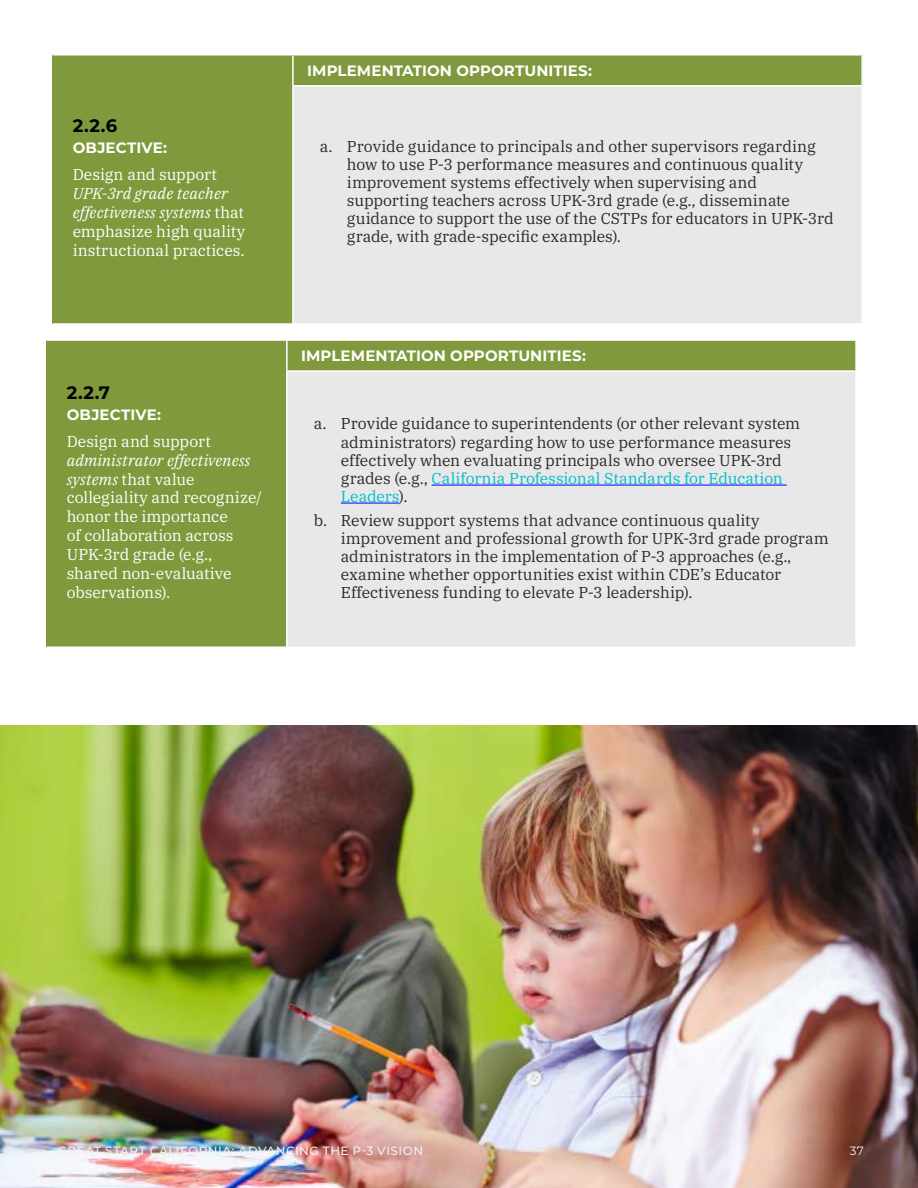
<style>
.page{position:relative;width:918px;height:1188px;background:#fff}
.page>*{position:absolute;margin:0;border:0;box-sizing:border-box;transform-origin:0 0}
.t1{font:700 18px "Montserrat";color:#000}
.t2{font:15.75px/18px "IBM Plex Serif";letter-spacing:-.005em;color:#2b2929}
.t3{font:15.75px/18.9px "IBM Plex Serif";color:#fff}
.t4{font:700 15px "Montserrat";letter-spacing:.01em;color:#fff}
.t5{font:500 12px "Montserrat";letter-spacing:.04em;color:#f2f2f5}
.t6{font:12px "Montserrat";color:#f2f2f5}
.s1{font-style:italic}
.s2{color:#00bfcc}
</style>
<div class="page">
<div style="left:52px;top:55px;width:241px;height:269px;background:#80993d"></div>
<div style="left:293px;top:55px;width:569px;height:31px;background:#80993d"></div>
<div style="left:293px;top:86px;width:569px;height:238px;background:#e8e8e8"></div>
<hr style="left:861px;top:56px;width:2px;height:29px;background:#fff">
<hr style="left:861px;top:87px;width:2px;height:236px;background:#fff">
<hr style="left:52px;top:54px;width:241px;height:2px;background:#fff">
<hr style="left:293px;top:54px;width:570px;height:2px;background:#fff">
<hr style="left:292px;top:56px;width:2px;height:29px;background:#fff">
<hr style="left:292px;top:85px;width:571px;height:2px;background:#fff">
<hr style="left:292px;top:87px;width:2px;height:236px;background:#fff">
<hr style="left:52px;top:323px;width:241px;height:2px;background:#fff">
<hr style="left:293px;top:323px;width:570px;height:2px;background:#fff">
<img style="left:0;top:726px;width:918px;height:462px">
<div style="left:46px;top:340px;width:241px;height:307px;background:#80993d"></div>
<div style="left:287px;top:340px;width:569px;height:31px;background:#80993d"></div>
<div style="left:287px;top:371px;width:569px;height:276px;background:#e8e8e8"></div>
<hr style="left:855px;top:341px;width:2px;height:29px;background:#fff">
<hr style="left:855px;top:372px;width:2px;height:274px;background:#fff">
<hr style="left:46px;top:339px;width:241px;height:2px;background:#fff">
<hr style="left:287px;top:339px;width:570px;height:2px;background:#fff">
<hr style="left:287px;top:646px;width:570px;height:2px;background:#fff">
<hr style="left:286px;top:341px;width:2px;height:29px;background:#fff">
<hr style="left:286px;top:370px;width:571px;height:2px;background:#fff">
<hr style="left:286px;top:372px;width:2px;height:274px;background:#fff">
<hr style="left:46px;top:646px;width:241px;height:2px;background:#fff">
<hr style="left:432px;top:485px;width:355px;height:1px;background:#00f">
<hr style="left:341px;top:503px;width:58px;height:1px;background:#00f">
<p class="t1" style="left:73px;top:113px;width:46px">2.2.6</p>
<p class="t4" style="left:73px;top:137px;width:96px">OBJECTIVE:</p>
<p class="t3" style="left:73px;top:164px;width:146px">Design and support</p>
<p class="t3" style="left:73px;top:183px;width:174px"><span class="s1">UPK-3rd grade teacher effectiveness systems</span> that emphasize high quality instructional practices.</p>
<p class="t1" style="left:67px;top:379px;width:45px">2.2.7</p>
<p class="t4" style="left:67px;top:403px;width:96px">OBJECTIVE:</p>
<p class="t3" style="left:67px;top:430px;width:146px">Design and support</p>
<p class="t3" style="left:67px;top:449px;width:197px"><span class="s1">administrator effectiveness systems</span> that value collegiality and recognize/ honor the importance<br>of collaboration across<br>UPK-3rd grade (e.g., shared non-evaluative observations).</p>
<p class="t4" style="left:307px;top:60px;width:286px">IMPLEMENTATION OPPORTUNITIES:</p>
<p class="t2" style="left:347px;top:136px;width:488px;text-indent:-27px">a. Provide guidance to principals and other supervisors regarding how to use P-3 performance measures and continuous quality improvement systems effectively when supervising and supporting teachers across UPK-3rd grade (e.g., disseminate guidance to support the use of the CSTPs for educators in UPK-3rd grade, with grade-specific examples).</p>
<p class="t4" style="left:301px;top:345px;width:286px">IMPLEMENTATION OPPORTUNITIES:</p>
<p class="t2" style="left:341px;top:414px;width:461px;text-indent:-27px">a. Provide guidance to superintendents (or other relevant system administrators) regarding how to use performance measures effectively when evaluating principals who oversee UPK-3rd grades (e.g., <span class="s2">California Professional Standards for Education Leaders</span>).</p>
<p class="t2" style="left:341px;top:510px;width:489px;text-indent:-27px">b. Review support systems that advance continuous quality improvement and professional growth for UPK-3rd grade program administrators in the implementation of P-3 approaches (e.g., examine whether opportunities exist within CDE’s Educator Effectiveness funding to elevate P-3 leadership).</p>
<p class="t5" style="left:58px;top:1142px;width:367px">GREAT START CALIFORNIA: ADVANCING THE P-3 VISION</p>
<p class="t6" style="left:850px;top:1142px;width:16px">37</p>
</div>
